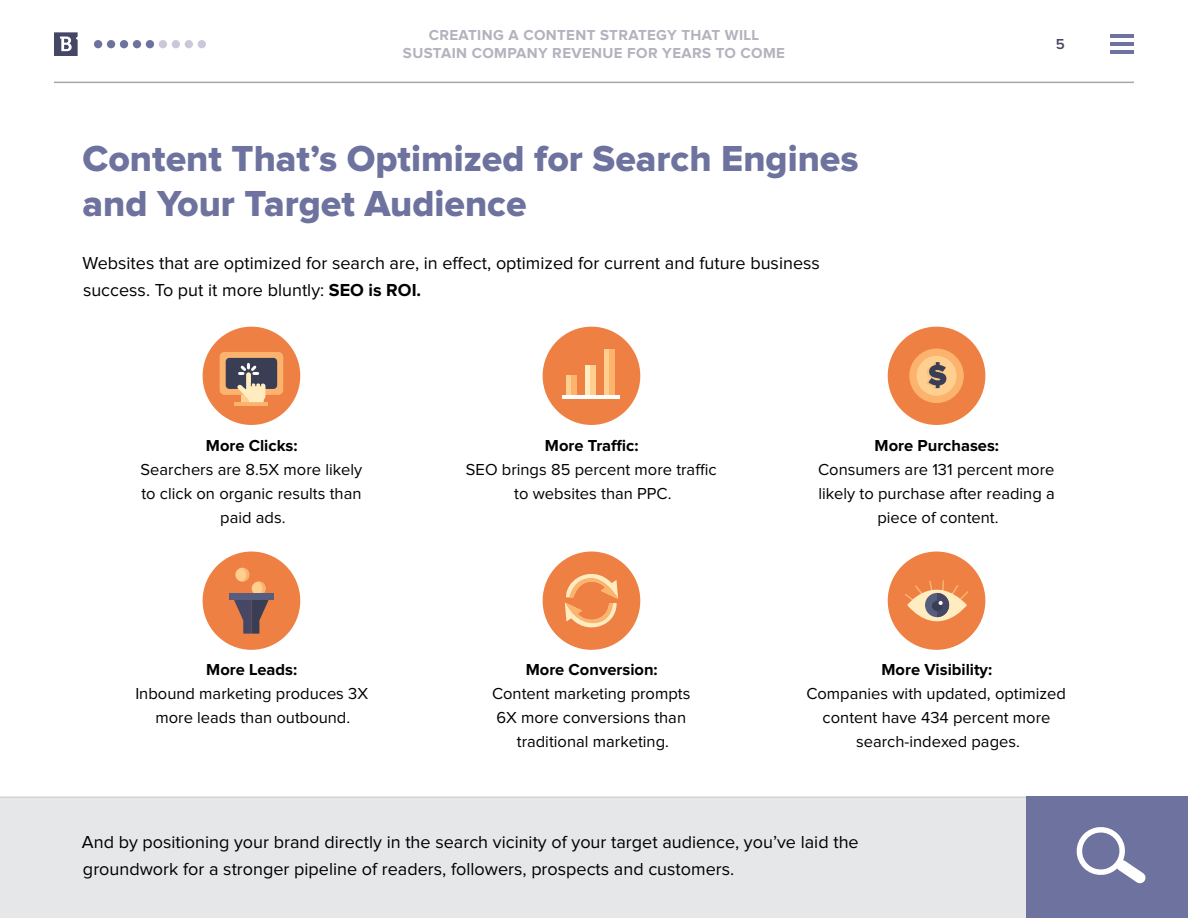
<style>
.page{position:relative;width:1188px;height:918px;background:#fff}
.page>*{position:absolute;margin:0;border:0;box-sizing:border-box;transform-origin:0 0}
.t1{font:37.5px/45px "Proxima Nova Extrabld";color:#6e729e}
.t2{font:18px/27px "Proxima Nova";color:#000}
.t3{font:16.5px/24px "Proxima Nova";color:#000;text-align:center}
.t4{font:700 16.5px "Proxima Nova";color:#000}
.t5{font:700 15px/18px "Proxima Nova";letter-spacing:.025em;color:#b5b1be;text-align:center}
.t6{font:600 15px "Proxima Nova";color:#464765}
.s1{font-weight:700}
</style>
<div class="page">
<div style="left:0;top:796px;width:1026px;height:122px;background:#e6e7e8"></div>
<svg style="left:54px;top:32px;width:24px;height:24px"></svg>
<hr style="left:1110px;top:34px;width:24px;height:4px;background:#6e729e">
<hr style="left:1110px;top:42px;width:24px;height:4px;background:#6e729e">
<hr style="left:1110px;top:50px;width:24px;height:4px;background:#6e729e">
<div style="left:94px;top:40px;width:8px;height:8px;background:#6e729e;border-radius:50%"></div>
<div style="left:120px;top:40px;width:8px;height:8px;background:#6e729e;border-radius:50%"></div>
<div style="left:146px;top:40px;width:8px;height:8px;background:#6e729e;border-radius:50%"></div>
<div style="left:172px;top:40px;width:8px;height:8px;background:#cac9da;border-radius:50%"></div>
<div style="left:107px;top:40px;width:8px;height:8px;background:#6e729e;border-radius:50%"></div>
<div style="left:133px;top:40px;width:8px;height:8px;background:#6e729e;border-radius:50%"></div>
<div style="left:159px;top:40px;width:8px;height:8px;background:#cac9da;border-radius:50%"></div>
<div style="left:198px;top:40px;width:8px;height:8px;background:#cac9da;border-radius:50%"></div>
<div style="left:185px;top:40px;width:8px;height:8px;background:#cac9da;border-radius:50%"></div>
<hr style="left:54px;top:82px;width:1080px;height:1px;background:#a7a5ae">
<div style="left:543px;top:327px;width:97px;height:98px;background:#ef8044;border-radius:50%"></div>
<div style="left:543px;top:552px;width:97px;height:98px;background:#ef8044;border-radius:50%"></div>
<div style="left:203px;top:327px;width:97px;height:98px;background:#ef8044;border-radius:50%"></div>
<div style="left:203px;top:552px;width:97px;height:98px;background:#ef8044;border-radius:50%"></div>
<div style="left:888px;top:327px;width:97px;height:98px;background:#ef8044;border-radius:50%"></div>
<div style="left:888px;top:552px;width:97px;height:98px;background:#ef8044;border-radius:50%"></div>
<div style="left:220px;top:352px;width:63px;height:43px;background:#fbb36d;border-radius:5px"></div>
<div style="left:226px;top:358px;width:51px;height:31px;background:#393e55;border-radius:4px"></div>
<hr style="left:234px;top:402px;width:34px;height:4px;background:#fbb36d">
<svg style="left:237px;top:363px;width:28px;height:39px"></svg>
<div style="left:909px;top:349px;width:55px;height:54px;background:#fbb36d;border-radius:50%"></div>
<div style="left:917px;top:356px;width:40px;height:40px;background:#fecf8e;border-radius:50%"></div>
<svg style="left:927px;top:362px;width:19px;height:27px"></svg>
<svg style="left:565px;top:574px;width:53px;height:54px"></svg>
<div style="left:229px;top:593px;width:45px;height:7px;background:#565d7e"></div>
<svg style="left:234px;top:568px;width:35px;height:66px"></svg>
<svg style="left:566px;top:376px;width:6px;height:19px"></svg>
<div style="left:572px;top:376px;width:5px;height:19px;background:#fbb36d"></div>
<svg style="left:585px;top:365px;width:6px;height:30px"></svg>
<div style="left:591px;top:365px;width:5px;height:30px;background:#fecf8e"></div>
<svg style="left:605px;top:349px;width:5px;height:46px"></svg>
<div style="left:610px;top:349px;width:5px;height:46px;background:#fbb36d"></div>
<hr style="left:562px;top:395px;width:57px;height:4px;background:#fff">
<svg style="left:903px;top:580px;width:67px;height:62px"></svg>
<div style="left:1026px;top:796px;width:162px;height:122px;background:#6e729e"></div>
<svg style="left:1076px;top:827px;width:70px;height:57px"></svg>
<p class="t5" style="left:403px;top:27px;width:384px">CREATING A CONTENT STRATEGY THAT WILL<br>SUSTAIN COMPANY REVENUE FOR YEARS TO COME</p>
<h1 class="t1" style="left:82px;top:138px;width:778px">Content That’s Optimized for Search Engines and Your Target Audience</h1>
<p class="t2" style="left:83px;top:250px;width:739px">Websites that are optimized for search are, in effect, optimized for current and future business success. To put it more bluntly: <span class="s1">SEO is ROI.</span></p>
<p class="t6" style="left:1056px;top:37px;width:10px">5</p>
<p class="t4" style="left:206px;top:438px;width:93px">More Clicks:</p>
<p class="t3" style="left:141px;top:458px;width:223px">Searchers are 8.5X more likely to click on organic results than paid ads.</p>
<p class="t4" style="left:206px;top:662px;width:92px">More Leads:</p>
<p class="t3" style="left:135px;top:682px;width:234px">Inbound marketing produces 3X more leads than outbound.</p>
<p class="t4" style="left:545px;top:438px;width:95px">More Traffic:</p>
<p class="t3" style="left:466px;top:459px;width:252px">SEO brings 85 percent more traffic to websites than PPC.</p>
<p class="t4" style="left:526px;top:662px;width:133px">More Conversion:</p>
<p class="t3" style="left:492px;top:682px;width:200px">Content marketing prompts<br>6X more conversions than traditional marketing.</p>
<p class="t4" style="left:875px;top:438px;width:126px">More Purchases:</p>
<p class="t3" style="left:818px;top:459px;width:238px">Consumers are 131 percent more likely to purchase after reading a piece of content.</p>
<p class="t4" style="left:881px;top:662px;width:112px">More Visibility:</p>
<p class="t3" style="left:806px;top:682px;width:261px">Companies with updated, optimized content have 434 percent more search-indexed pages.</p>
<p class="t2" style="left:82px;top:829px;width:778px">And by positioning your brand directly in the search vicinity of your target audience, you’ve laid the groundwork for a stronger pipeline of readers, followers, prospects and customers.</p>
</div>
